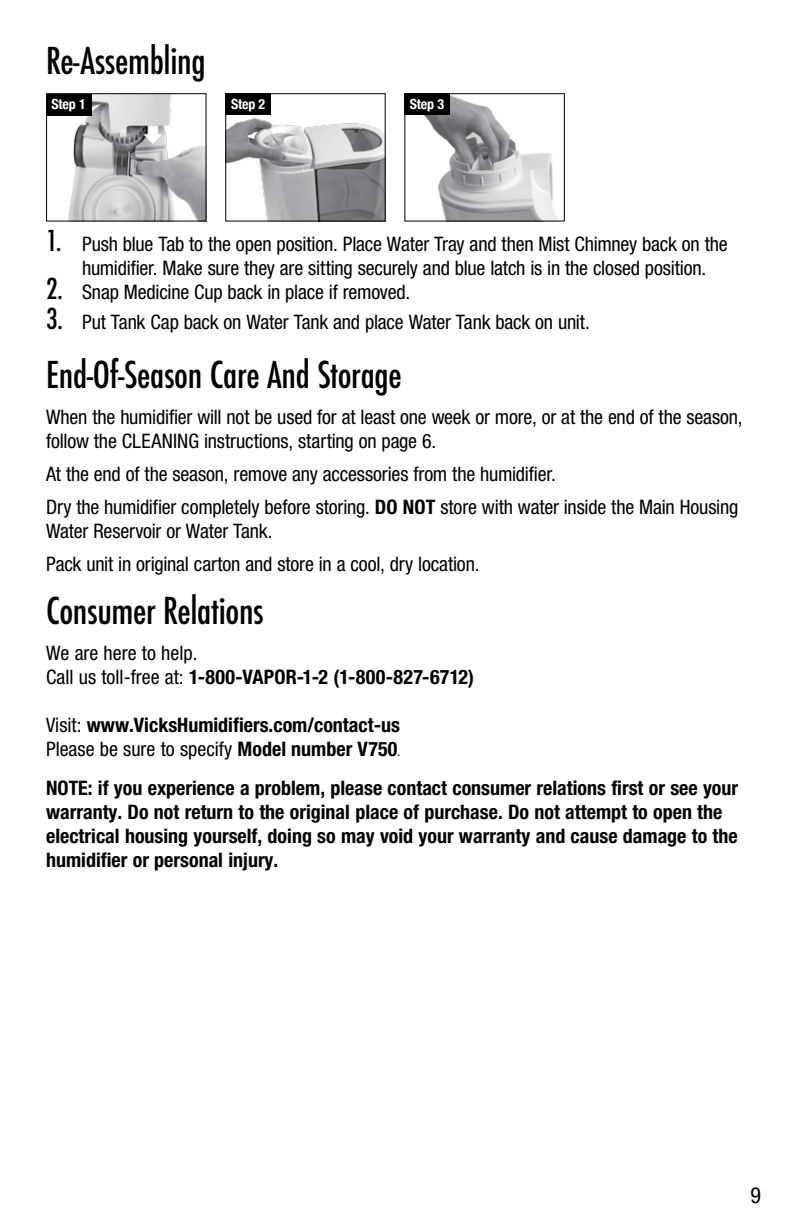
<style>
.page{position:relative;width:792px;height:1224px;background:#fff}
.page>*{position:absolute;margin:0;border:0;box-sizing:border-box;transform-origin:0 0}
.t1{font:500 condensed 36px "Futura";letter-spacing:-.01em;color:#000}
.t2{font:condensed 22px "Helvetica Neue LT Std";color:#000}
.t3{font:condensed 20px/24px "Helvetica Neue LT Std";letter-spacing:-.01em;color:#000}
.t4{font:700 condensed 20px/24px "Helvetica Neue LT Std";color:#000}
.t5{font:700 condensed 14px "Helvetica Neue";letter-spacing:-.015em;color:#fff}
.s1{font-family:"Futura";font-weight:500;font-size:28px}
.s2{font-weight:700}
.s3{font-weight:400}
.s4{font-family:"Honeywell Cond";font-weight:400;font-stretch:normal}
</style>
<div class="page">
<img style="left:227px;top:118px;width:157px;height:102px">
<div style="left:225px;top:93px;width:161px;height:129px;border:1px solid #000"></div>
<div style="left:226px;top:93px;width:45px;height:22px;background:#000"></div>
<img style="left:48px;top:95px;width:157px;height:125px">
<div style="left:46px;top:93px;width:161px;height:129px;border:1px solid #000"></div>
<div style="left:46px;top:94px;width:46px;height:21px;background:#000"></div>
<img style="left:423px;top:95px;width:135px;height:125px">
<div style="left:404px;top:93px;width:161px;height:129px;border:1px solid #000"></div>
<div style="left:404px;top:93px;width:46px;height:22px;background:#000"></div>
<h1 class="t1" style="left:46px;top:37px;width:161px">Re-Assembling</h1>
<p class="t5" style="left:52px;top:93px;width:36px">Step 1</p>
<p class="t5" style="left:231px;top:92px;width:36px">Step 2</p>
<p class="t5" style="left:410px;top:92px;width:36px">Step 3</p>
<p class="t3" style="left:82px;top:232px;width:647px;text-indent:-36px"><span class="s1">1.</span> Push blue Tab to the open position. Place Water Tray and then Mist Chimney back on the humidifier. Make sure they are sitting securely and blue latch is in the closed position.</p>
<p class="t3" style="left:46px;top:280px;width:366px"><span class="s1">2.</span> Snap Medicine Cup back in place if removed.</p>
<p class="t3" style="left:46px;top:310px;width:545px"><span class="s1">3.</span> Put Tank Cap back on Water Tank and place Water Tank back on unit.</p>
<h1 class="t1" style="left:46px;top:352px;width:357px">End-Of-Season Care And Storage</h1>
<p class="t3" style="left:46px;top:405px;width:698px">When the humidifier will not be used for at least one week or more, or at the end of the season, follow the CLEANING instructions, starting on page 6.</p>
<p class="t3" style="left:46px;top:457px;width:694px;line-height:33px">At the end of the season, remove any accessories from the humidifier.<br>Dry the humidifier completely before storing. <span class="s2">DO NOT</span> store with water inside the Main Housing</p>
<p class="t3" style="left:46px;top:514px;width:435px;line-height:33px">Water Reservoir or Water Tank.<br>Pack unit in original carton and store in a cool, dry location.</p>
<h1 class="t1" style="left:46px;top:588px;width:219px">Consumer Relations</h1>
<p class="t3" style="left:46px;top:641px;width:429px">We are here to help.<br>Call us toll-free at: <span class="s2">1-800-VAPOR-1-2 (1-800-827-6712)</span></p>
<p class="t4" style="left:46px;top:713px;width:356px"><span class="s3">Visit:</span> www.VicksHumidifiers.com/contact-us<br><span class="s3">Please be sure to specify</span> Model number V750<span class="s4">.</span></p>
<p class="t4" style="left:46px;top:776px;width:694px">NOTE: if you experience a problem, please contact consumer relations first or see your warranty. Do not return to the original place of purchase. Do not attempt to open the electrical housing yourself, doing so may void your warranty and cause damage to the humidifier or personal injury.</p>
<p class="t2" style="left:751px;top:1182px;width:12px">9</p>
</div>
